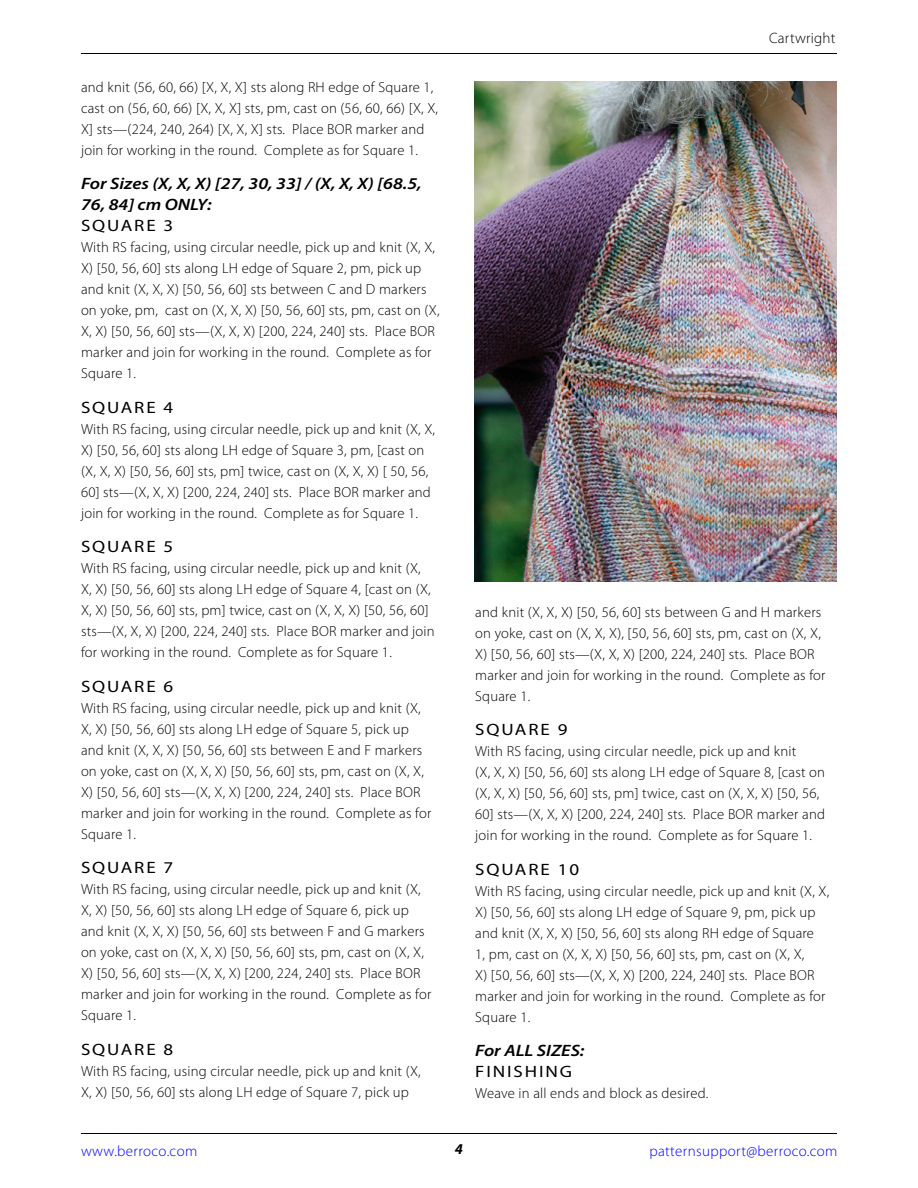
<style>
.page{position:relative;width:918px;height:1188px;background:#fff}
.page>*{position:absolute;margin:0;border:0;box-sizing:border-box;transform-origin:0 0}
.t1{font:16.5px "Myriad Pro";letter-spacing:.1em;color:#000;scale:1.15 1}
.t2{font:italic 600 16.5px/21px "Myriad Pro";color:#000;scale:1.15 1}
.t3{font:300 15px "Myriad Pro";letter-spacing:.025em;color:#00f}
.t4{font:300 15px "Myriad Pro";letter-spacing:.015em;color:#000}
.t5{font:italic 700 15px "Myriad Pro";color:#000}
.t6{font:300 14.7px/21px "Myriad Pro";letter-spacing:.015em;color:#000}
</style>
<div class="page">
<hr style="left:81px;top:1134px;width:756px;height:1px;background:#000">
<hr style="left:81px;top:54px;width:756px;height:1px;background:#000">
<img style="left:475px;top:81px;width:362px;height:501px">
<p class="t6" style="left:81px;top:76px;width:359px">and knit (56, 60, 66) [X, X, X] sts along RH edge of Square 1, cast on (56, 60, 66) [X, X, X] sts, pm, cast on (56, 60, 66) [X, X, X] sts—(224, 240, 264) [X, X, X] sts. Place BOR marker and join for working in the round. Complete as for Square 1.</p>
<p class="t2" style="left:81px;top:173px;width:298px">For Sizes (X, X, X) [27, 30, 33] / (X, X, X) [68.5,<br>76, 84] cm ONLY:</p>
<p class="t1" style="left:81px;top:216px;width:82px">SQUARE 3</p>
<p class="t6" style="left:81px;top:237px;width:360px">With RS facing, using circular needle, pick up and knit (X, X, X) [50, 56, 60] sts along LH edge of Square 2, pm, pick up and knit (X, X, X) [50, 56, 60] sts between C and D markers on yoke, pm, cast on (X, X, X) [50, 56, 60] sts, pm, cast on (X, X, X) [50, 56, 60] sts—(X, X, X) [200, 224, 240] sts. Place BOR marker and join for working in the round. Complete as for Square 1.</p>
<p class="t1" style="left:81px;top:397px;width:82px">SQUARE 4</p>
<p class="t6" style="left:81px;top:418px;width:356px">With RS facing, using circular needle, pick up and knit (X, X, X) [50, 56, 60] sts along LH edge of Square 3, pm, [cast on (X, X, X) [50, 56, 60] sts, pm] twice, cast on (X, X, X) [ 50, 56, 60] sts—(X, X, X) [200, 224, 240] sts. Place BOR marker and join for working in the round. Complete as for Square 1.</p>
<p class="t1" style="left:81px;top:537px;width:82px">SQUARE 5</p>
<p class="t6" style="left:81px;top:558px;width:355px">With RS facing, using circular needle, pick up and knit (X, X, X) [50, 56, 60] sts along LH edge of Square 4, [cast on (X, X, X) [50, 56, 60] sts, pm] twice, cast on (X, X, X) [50, 56, 60] sts—(X, X, X) [200, 224, 240] sts. Place BOR marker and join for working in the round. Complete as for Square 1.</p>
<p class="t1" style="left:81px;top:676px;width:82px">SQUARE 6</p>
<p class="t6" style="left:81px;top:697px;width:352px">With RS facing, using circular needle, pick up and knit (X, X, X) [50, 56, 60] sts along LH edge of Square 5, pick up and knit (X, X, X) [50, 56, 60] sts between E and F markers on yoke, cast on (X, X, X) [50, 56, 60] sts, pm, cast on (X, X, X) [50, 56, 60] sts—(X, X, X) [200, 224, 240] sts. Place BOR marker and join for working in the round. Complete as for Square 1.</p>
<p class="t1" style="left:81px;top:858px;width:82px">SQUARE 7</p>
<p class="t6" style="left:81px;top:879px;width:352px">With RS facing, using circular needle, pick up and knit (X, X, X) [50, 56, 60] sts along LH edge of Square 6, pick up and knit (X, X, X) [50, 56, 60] sts between F and G markers on yoke, cast on (X, X, X) [50, 56, 60] sts, pm, cast on (X, X, X) [50, 56, 60] sts—(X, X, X) [200, 224, 240] sts. Place BOR marker and join for working in the round. Complete as for Square 1.</p>
<p class="t1" style="left:81px;top:1039px;width:82px">SQUARE 8</p>
<p class="t6" style="left:81px;top:1060px;width:341px">With RS facing, using circular needle, pick up and knit (X,<br>X, X) [50, 56, 60] sts along LH edge of Square 7, pick up</p>
<p class="t4" style="left:769px;top:29px;width:68px">Cartwright</p>
<p class="t6" style="left:475px;top:601px;width:352px">and knit (X, X, X) [50, 56, 60] sts between G and H markers on yoke, cast on (X, X, X), [50, 56, 60] sts, pm, cast on (X, X, X) [50, 56, 60] sts—(X, X, X) [200, 224, 240] sts. Place BOR marker and join for working in the round. Complete as for Square 1.</p>
<p class="t1" style="left:475px;top:720px;width:82px">SQUARE 9</p>
<p class="t6" style="left:475px;top:741px;width:351px">With RS facing, using circular needle, pick up and knit<br>(X, X, X) [50, 56, 60] sts along LH edge of Square 8, [cast on (X, X, X) [50, 56, 60] sts, pm] twice, cast on (X, X, X) [50, 56, 60] sts—(X, X, X) [200, 224, 240] sts. Place BOR marker and join for working in the round. Complete as for Square 1.</p>
<p class="t1" style="left:475px;top:859px;width:92px">SQUARE 10</p>
<p class="t6" style="left:475px;top:880px;width:356px">With RS facing, using circular needle, pick up and knit (X, X, X) [50, 56, 60] sts along LH edge of Square 9, pm, pick up and knit (X, X, X) [50, 56, 60] sts along RH edge of Square<br>1, pm, cast on (X, X, X) [50, 56, 60] sts, pm, cast on (X, X,<br>X) [50, 56, 60] sts—(X, X, X) [200, 224, 240] sts. Place BOR marker and join for working in the round. Complete as for Square 1.</p>
<p class="t2" style="left:475px;top:1040px;width:97px">For ALL SIZES:</p>
<p class="t1" style="left:475px;top:1062px;width:86px">FINISHING</p>
<p class="t6" style="left:475px;top:1083px;width:235px">Weave in all ends and block as desired.</p>
<p class="t3" style="left:81px;top:1142px;width:118px">www.berroco.com</p>
<p class="t5" style="left:455px;top:1139px;width:10px">4</p>
<p class="t3" style="left:649px;top:1142px;width:190px">patternsupport@berroco.com</p>
</div>
